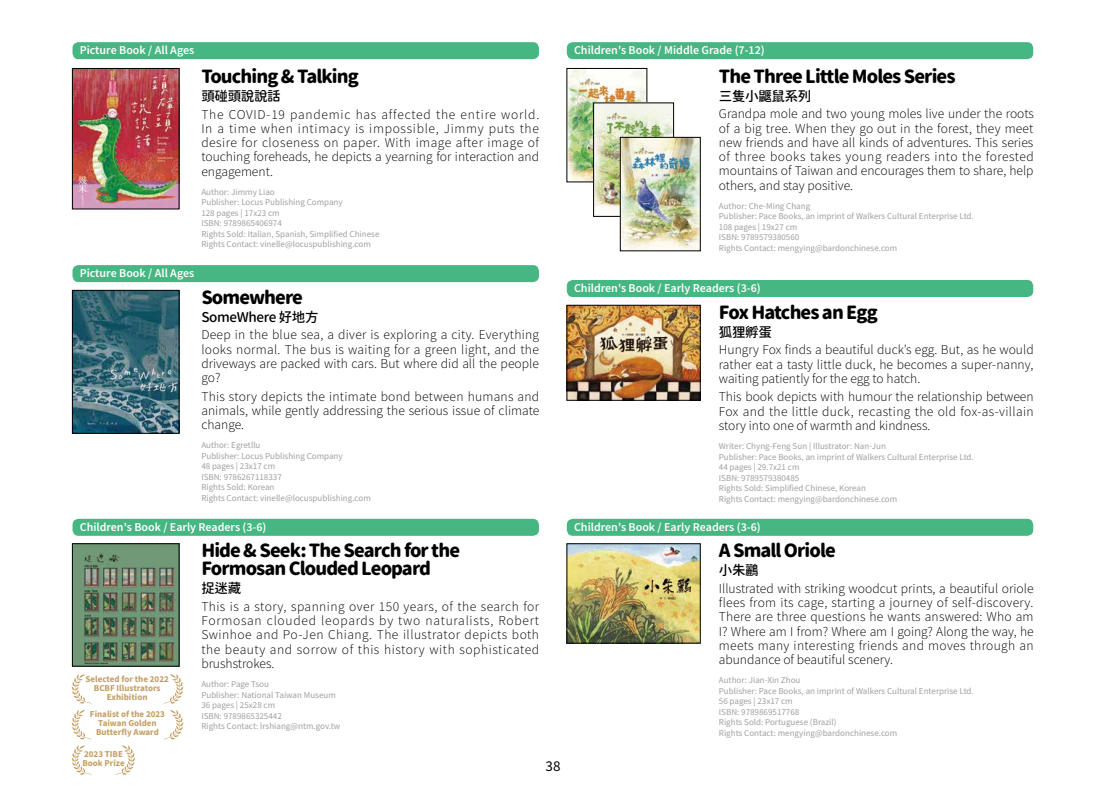
<style>
.page{position:relative;width:1106px;height:808px;background:#fff}
.page>*{position:absolute;margin:0;border:0;box-sizing:border-box;transform-origin:0 0}
.t1{font:18px/18px "Gen Sen Rounded TW H";letter-spacing:-.05em;color:#000}
.t2{font:15px "Source Sans Pro";color:#000}
.t3{font:300 13.5px/14.2px "Source Sans Pro";color:#000;text-align:justify}
.t4{font:13.5px "Gen Sen Rounded TW M";letter-spacing:-.025em;color:#000}
.t5{font:600 12px "Source Sans Pro";color:#fff}
.t6{font:9px/10.5px "Source Sans Pro";color:#9fa0a0}
.t7{font:700 9px/9px "Source Sans Pro";color:#c39e63;text-align:center}
</style>
<div class="page">
<img style="left:74px;top:70px;width:103px;height:137px">
<div style="left:72px;top:68px;width:107px;height:141px;border:1px solid #000"></div>
<img style="left:74px;top:292px;width:103px;height:139px">
<div style="left:72px;top:290px;width:107px;height:143px;border:1px solid #000"></div>
<img style="left:569px;top:307px;width:129px;height:91px">
<div style="left:567px;top:305px;width:133px;height:95px;border:1px solid #000"></div>
<img style="left:569px;top:546px;width:129px;height:95px">
<img style="left:74px;top:546px;width:103px;height:118px">
<div style="left:72px;top:42px;width:467px;height:17px;background:#46b683;border-radius:6px"></div>
<div style="left:567px;top:42px;width:466px;height:17px;background:#46b683;border-radius:6px"></div>
<div style="left:72px;top:265px;width:467px;height:17px;background:#46b683;border-radius:6px"></div>
<div style="left:567px;top:280px;width:466px;height:17px;background:#46b683;border-radius:6px"></div>
<div style="left:72px;top:519px;width:467px;height:17px;background:#46b683;border-radius:6px"></div>
<div style="left:567px;top:519px;width:466px;height:17px;background:#46b683;border-radius:6px"></div>
<img style="left:569px;top:70px;width:76px;height:110px">
<div style="left:567px;top:68px;width:80px;height:114px;border:1px solid #000"></div>
<img style="left:595px;top:105px;width:76px;height:109px">
<div style="left:593px;top:103px;width:80px;height:113px;border:1px solid #000"></div>
<img style="left:622px;top:139px;width:76px;height:110px">
<div style="left:620px;top:137px;width:80px;height:114px;border:1px solid #000"></div>
<svg style="left:72px;top:674px;width:19px;height:30px"></svg>
<svg style="left:163px;top:674px;width:20px;height:30px"></svg>
<svg style="left:163px;top:710px;width:20px;height:30px"></svg>
<svg style="left:72px;top:710px;width:19px;height:65px"></svg>
<svg style="left:115px;top:745px;width:20px;height:30px"></svg>
<p class="t5" style="left:80px;top:42px;width:116px">Picture Book / All Ages</p>
<p class="t5" style="left:574px;top:42px;width:192px">Children's Book / Middle Grade (7-12)</p>
<h1 class="t1" style="left:201px;top:68px;width:159px">Touching &amp; Talking</h1>
<p class="t4" style="left:201px;top:89px;width:81px">頭碰頭說說話</p>
<p class="t3" style="left:201px;top:107px;width:339px">The COVID-19 pandemic has affected the entire world.<br>In a time when intimacy is impossible, Jimmy puts the desire for closeness on paper. With image after image of touching foreheads, he depicts a yearning for interaction and engagement.</p>
<p class="t6" style="left:201px;top:187px;width:180px">Author: Jimmy Liao<br>Publisher: Locus Publishing Company<br>128 pages | 17x23 cm<br>ISBN: 9789865406974<br>Rights Sold: Italian, Spanish, Simplified Chinese<br>Rights Contact: vinelle@locuspublishing.com</p>
<p class="t5" style="left:80px;top:265px;width:116px">Picture Book / All Ages</p>
<h1 class="t1" style="left:719px;top:67px;width:238px">The Three Little Moles Series</h1>
<p class="t4" style="left:719px;top:88px;width:94px">三隻小鼴鼠系列</p>
<p class="t3" style="left:719px;top:107px;width:316px">Grandpa mole and two young moles live under the roots of a big tree. When they go out in the forest, they meet new friends and have all kinds of adventures. This series of three books takes young readers into the forested mountains of Taiwan and encourages them to share, help others, and stay positive.</p>
<p class="t6" style="left:719px;top:201px;width:256px">Author: Che-Ming Chang<br>Publisher: Pace Books, an imprint of Walkers Cultural Enterprise Ltd.<br>108 pages | 19x27 cm<br>ISBN: 9789579380560<br>Rights Contact: mengying@bardonchinese.com</p>
<p class="t5" style="left:574px;top:280px;width:188px">Children's Book / Early Readers (3-6)</p>
<h1 class="t1" style="left:201px;top:289px;width:103px">Somewhere</h1>
<p class="t4" style="left:201px;top:309px;width:119px">SomeWhere 好地方</p>
<p class="t3" style="left:201px;top:328px;width:339px">Deep in the blue sea, a diver is exploring a city. Everything looks normal. The bus is waiting for a green light, and the driveways are packed with cars. But where did all the people go?</p>
<p class="t3" style="left:201px;top:389px;width:339px">This story depicts the intimate bond between humans and animals, while gently addressing the serious issue of climate change.</p>
<p class="t6" style="left:201px;top:440px;width:171px">Author: Egretllu<br>Publisher: Locus Publishing Company<br>48 pages | 23x17 cm<br>ISBN: 9786267118337<br>Rights Sold: Korean<br>Rights Contact: vinelle@locuspublishing.com</p>
<h1 class="t1" style="left:201px;top:542px;width:260px">Hide &amp; Seek: The Search for the<br>Formosan Clouded Leopard</h1>
<p class="t4" style="left:201px;top:581px;width:41px">捉迷藏</p>
<p class="t3" style="left:201px;top:599px;width:339px">This is a story, spanning over 150 years, of the search for Formosan clouded leopards by two naturalists, Robert Swinhoe and Po-Jen Chiang. The illustrator depicts both the beauty and sorrow of this history with sophisticated brushstrokes.</p>
<p class="t6" style="left:201px;top:679px;width:140px">Author: Page Tsou<br>Publisher: National Taiwan Museum<br>36 pages | 25x28 cm<br>ISBN: 9789865325442<br>Rights Contact: lrshiang@ntm.gov.tw</p>
<h1 class="t1" style="left:719px;top:303px;width:160px">Fox Hatches an Egg</h1>
<p class="t4" style="left:719px;top:324px;width:54px">狐狸孵蛋</p>
<p class="t3" style="left:719px;top:343px;width:316px">Hungry Fox finds a beautiful duck’s egg. But, as he would rather eat a tasty little duck, he becomes a super-nanny, waiting patiently for the egg to hatch.</p>
<p class="t3" style="left:719px;top:390px;width:316px">This book depicts with humour the relationship between Fox and the little duck, recasting the old fox-as-villain story into one of warmth and kindness.</p>
<p class="t6" style="left:719px;top:441px;width:256px">Writer: Chyng-Feng Sun | Illustrator: Nan-Jun<br>Publisher: Pace Books, an imprint of Walkers Cultural Enterprise Ltd.<br>44 pages | 29.7x21 cm<br>ISBN: 9789579380485<br>Rights Sold: Simplified Chinese, Korean<br>Rights Contact: mengying@bardonchinese.com</p>
<h1 class="t1" style="left:719px;top:542px;width:118px">A Small Oriole</h1>
<p class="t4" style="left:719px;top:563px;width:41px">小朱鸝</p>
<p class="t3" style="left:719px;top:581px;width:316px">Illustrated with striking woodcut prints, a beautiful oriole flees from its cage, starting a journey of self-discovery.<br>There are three questions he wants answered: Who am I? Where am I from? Where am I going? Along the way, he meets many interesting friends and moves through an abundance of beautiful scenery.</p>
<p class="t6" style="left:719px;top:675px;width:256px">Author: Jian-Xin Zhou<br>Publisher: Pace Books, an imprint of Walkers Cultural Enterprise Ltd.<br>56 pages | 23x17 cm<br>ISBN: 9789869517768<br>Rights Sold: Portuguese (Brazil)<br>Rights Contact: mengying@bardonchinese.com</p>
<p class="t5" style="left:80px;top:519px;width:188px">Children's Book / Early Readers (3-6)</p>
<p class="t5" style="left:574px;top:519px;width:188px">Children's Book / Early Readers (3-6)</p>
<p class="t7" style="left:86px;top:674px;width:85px">Selected for the 2022<br>BCBF Illustrators<br>Exhibition</p>
<p class="t7" style="left:90px;top:710px;width:77px">Finalist of the 2023<br>Taiwan Golden<br>Butterfly Award</p>
<p class="t7" style="left:82px;top:749px;width:44px;text-align:left">2023 TIBE<br>Book Prize</p>
<p class="t2" style="left:545px;top:757px;width:16px">38</p>
</div>
